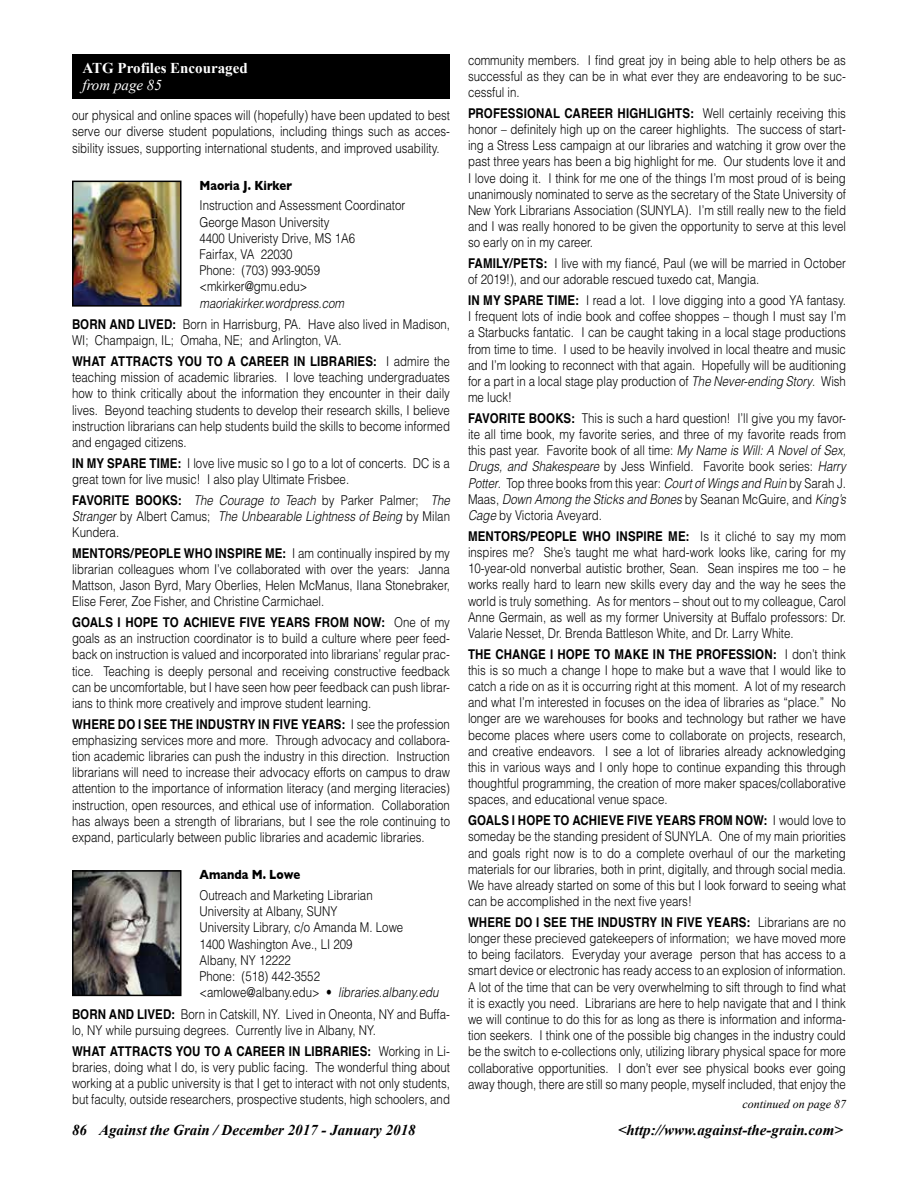
<style>
.page{position:relative;width:918px;height:1188px;background:#fff}
.page>*{position:absolute;margin:0;border:0;box-sizing:border-box;transform-origin:0 0}
.t1{font:italic 700 15px "Times New Roman";color:#000}
.t2{font:700 15px "Times New Roman";color:#fff}
.t3{font:italic 15px "Times New Roman";color:#fff}
.t4{font:300 13.5px/16.2px "Helvetica";color:#000;text-align:justify;scale:.85 1}
.t5{font:italic 300 13.5px/16.2px "Helvetica";color:#000;text-align:justify;scale:.85 1}
.t6{font:700 13.5px "Gill Sans";color:#000;scale:.85 1}
.t7{font:italic 12px "Times New Roman";color:#000}
.s1{font-style:italic}
.s2{font-weight:700}
.s3{font-weight:700;font-style:normal}
.s4{font-style:normal}
</style>
<div class="page">
<div style="left:73px;top:55px;width:376px;height:43px;background:#000"></div>
<div style="left:72px;top:54px;width:378px;height:45px;border:2px solid #000"></div>
<img style="left:75px;top:184px;width:104px;height:120px">
<div style="left:72px;top:181px;width:110px;height:126px;border:2px solid #000"></div>
<img style="left:75px;top:873px;width:104px;height:120px">
<div style="left:72px;top:870px;width:110px;height:126px;border:2px solid #000"></div>
<p class="t2" style="left:82px;top:58px;width:167px">ATG Profiles Encouraged</p>
<p class="t3" style="left:82px;top:74px;width:81px">from page 85</p>
<p class="t4" style="left:72px;top:107px;width:446px">our physical and online spaces will (hopefully) have been updated to best serve our diverse student populations, including things such as acces&shy;sibility issues, supporting international students, and improved usability.</p>
<p class="t6" style="left:199px;top:177px;width:110px">Maoria J. Kirker</p>
<p class="t4" style="left:199px;top:197px;width:244px;text-align:left">Instruction and Assessment Coordinator<br>George Mason University<br>4400 Univeristy Drive, MS 1A6<br>Fairfax, VA 22030<br>Phone: (703) 993-9059 &lt;mkirker@gmu.edu&gt;</p>
<p class="t4" style="left:72px;top:292px;width:446px;line-height:21.5px;text-indent:127px"><span class="s1">maoriakirker.wordpress.com<br></span><span class="s2">BORN AND LIVED:</span> Born in Harrisburg, PA. Have also lived in Madison,</p>
<p class="t4" style="left:72px;top:330px;width:446px;line-height:20.7px">WI; Champaign, IL; Omaha, NE; and Arlington, VA.<br><span class="s2">WHAT ATTRACTS YOU TO A CAREER IN LIBRARIES:</span> I admire the</p>
<p class="t4" style="left:72px;top:369px;width:446px">teaching mission of academic libraries. I love teaching undergraduates how to think critically about the information they encounter in their daily lives. Beyond teaching students to develop their research skills, I believe instruction librarians can help students build the skills to become informed and engaged citizens.</p>
<p class="t4" style="left:72px;top:454px;width:446px"><span class="s2">IN MY SPARE TIME:</span> I love live music so I go to a lot of concerts. DC is a great town for live music! I also play Ultimate Frisbee.</p>
<p class="t5" style="left:72px;top:491px;width:446px"><span class="s3">FAVORITE BOOKS:</span> The Courage to Teach <span class="s4">by Parker Palmer;</span> The Stranger <span class="s4">by Albert Camus;</span> The Unbearable Lightness of Being <span class="s4">by Milan Kundera.</span></p>
<p class="t4" style="left:72px;top:544px;width:446px"><span class="s2">MENTORS/PEOPLE WHO INSPIRE ME:</span> I am continually inspired by my librarian colleagues whom I’ve collaborated with over the years: Janna Mattson, Jason Byrd, Mary Oberlies, Helen McManus, Ilana Stonebraker, Elise Ferer, Zoe Fisher, and Christine Carmichael.</p>
<p class="t4" style="left:72px;top:614px;width:446px"><span class="s2">GOALS I HOPE TO ACHIEVE FIVE YEARS FROM NOW:</span> One of my goals as an instruction coordinator is to build a culture where peer feed&shy;back on instruction is valued and incorporated into librarians’ regular prac&shy;tice. Teaching is deeply personal and receiving constructive feedback can be uncomfortable, but I have seen how peer feedback can push librar&shy;ians to think more creatively and improve student learning.</p>
<p class="t4" style="left:72px;top:715px;width:446px"><span class="s2">WHERE DO I SEE THE INDUSTRY IN FIVE YEARS:</span> I see the profession emphasizing services more and more. Through advocacy and collabora&shy;tion academic libraries can push the industry in this direction. Instruction librarians will need to increase their advocacy efforts on campus to draw attention to the importance of information literacy (and merging literacies) instruction, open resources, and ethical use of information. Collaboration has always been a strength of librarians, but I see the role continuing to expand, particularly between public libraries and academic libraries.</p>
<p class="t6" style="left:199px;top:867px;width:120px">Amanda M. Lowe</p>
<p class="t4" style="left:199px;top:887px;width:283px;text-align:left">Outreach and Marketing Librarian<br>University at Albany, SUNY<br>University Library, c/o Amanda M. Lowe<br>1400 Washington Ave., LI 209<br>Albany, NY 12222<br>Phone: (518) 442-3552 &lt;amlowe@albany.edu&gt; • <span class="s1">libraries.albany.edu</span></p>
<p class="t4" style="left:72px;top:1005px;width:446px"><span class="s2">BORN AND LIVED:</span> Born in Catskill, NY. Lived in Oneonta, NY and Buffa&shy;lo, NY while pursuing degrees. Currently live in Albany, NY.</p>
<p class="t4" style="left:72px;top:1042px;width:446px"><span class="s2">WHAT ATTRACTS YOU TO A CAREER IN LIBRARIES:</span> Working in Li&shy;braries, doing what I do, is very public facing. The wonderful thing about working at a public university is that I get to interact with not only students, but faculty, outside researchers, prospective students, high schoolers, and</p>
<p class="t4" style="left:468px;top:51px;width:446px">community members. I find great joy in being able to help others be as successful as they can be in what ever they are endeavoring to be suc&shy;cessful in.</p>
<p class="t4" style="left:468px;top:104px;width:446px"><span class="s2">PROFESSIONAL CAREER HIGHLIGHTS:</span> Well certainly receiving this honor – definitely high up on the career highlights. The success of start&shy;ing a Stress Less campaign at our libraries and watching it grow over the past three years has been a big highlight for me. Our students love it and I love doing it. I think for me one of the things I’m most proud of is being unanimously nominated to serve as the secretary of the State University of New York Librarians Association (SUNYLA). I’m still really new to the field and I was really honored to be given the opportunity to serve at this level so early on in my career.</p>
<p class="t4" style="left:468px;top:255px;width:446px"><span class="s2">FAMILY/PETS:</span> I live with my fiancé, Paul (we will be married in October of 2019!), and our adorable rescued tuxedo cat, Mangia.</p>
<p class="t4" style="left:468px;top:292px;width:446px"><span class="s2">IN MY SPARE TIME:</span> I read a lot. I love digging into a good YA fantasy.<br>I frequent lots of indie book and coffee shoppes – though I must say I’m a Starbucks fantatic. I can be caught taking in a local stage productions from time to time. I used to be heavily involved in local theatre and music and I’m looking to reconnect with that again. Hopefully will be auditioning for a part in a local stage play production of <span class="s1">The Never-ending Story</span>. Wish me luck!</p>
<p class="t4" style="left:468px;top:410px;width:446px"><span class="s2">FAVORITE BOOKS:</span> This is such a hard question! I’ll give you my favor&shy;ite all time book, my favorite series, and three of my favorite reads from this past year. Favorite book of all time: <span class="s1">My Name is Will: A Novel of Sex, Drugs, and Shakespeare</span> by Jess Winfield. Favorite book series: <span class="s1">Harry Potter</span>. Top three books from this year: <span class="s1">Court of Wings and Ruin</span> by Sarah J.<br>Maas, <span class="s1">Down Among the Sticks and Bones</span> by Seanan McGuire, and <span class="s1">King’s Cage</span> by Victoria Aveyard.</p>
<p class="t4" style="left:468px;top:527px;width:446px"><span class="s2">MENTORS/PEOPLE WHO INSPIRE ME:</span> Is it cliché to say my mom inspires me? She’s taught me what hard-work looks like, caring for my 10-year-old nonverbal autistic brother, Sean. Sean inspires me too – he works really hard to learn new skills every day and the way he sees the world is truly something. As for mentors – shout out to my colleague, Carol Anne Germain, as well as my former University at Buffalo professors: Dr.<br>Valarie Nesset, Dr. Brenda Battleson White, and Dr. Larry White.</p>
<p class="t4" style="left:468px;top:645px;width:446px"><span class="s2">THE CHANGE I HOPE TO MAKE IN THE PROFESSION:</span> I don’t think this is so much a change I hope to make but a wave that I would like to catch a ride on as it is occurring right at this moment. A lot of my research and what I’m interested in focuses on the idea of libraries as “place.” No longer are we warehouses for books and technology but rather we have become places where users come to collaborate on projects, research, and creative endeavors. I see a lot of libraries already acknowledging this in various ways and I only hope to continue expanding this through thoughtful programming, the creation of more maker spaces/collaborative spaces, and educational venue space.</p>
<p class="t4" style="left:468px;top:812px;width:446px"><span class="s2">GOALS I HOPE TO ACHIEVE FIVE YEARS FROM NOW:</span> I would love to someday be the standing president of SUNYLA. One of my main priorities and goals right now is to do a complete overhaul of our the marketing materials for our libraries, both in print, digitally, and through social media.<br>We have already started on some of this but I look forward to seeing what can be accomplished in the next five years!</p>
<p class="t4" style="left:468px;top:914px;width:446px"><span class="s2">WHERE DO I SEE THE INDUSTRY IN FIVE YEARS:</span> Librarians are no longer these precieved gatekeepers of information; we have moved more to being facilators. Everyday your average person that has access to a smart device or electronic has ready access to an explosion of information.<br>A lot of the time that can be very overwhelming to sift through to find what it is exactly you need. Librarians are here to help navigate that and I think we will continue to do this for as long as there is information and informa&shy;tion seekers. I think one of the possible big changes in the industry could be the switch to e-collections only, utilizing library physical space for more collaborative opportunities. I don’t ever see physical books ever going away though, there are still so many people, myself included, that enjoy the</p>
<p class="t7" style="left:742px;top:1096px;width:105px">continued on page 87</p>
<p class="t1" style="left:72px;top:1120px;width:345px">86 Against the Grain / December 2017 - January 2018</p>
<p class="t1" style="left:618px;top:1120px;width:226px">&lt;http://www.against-the-grain.com&gt;</p>
</div>
